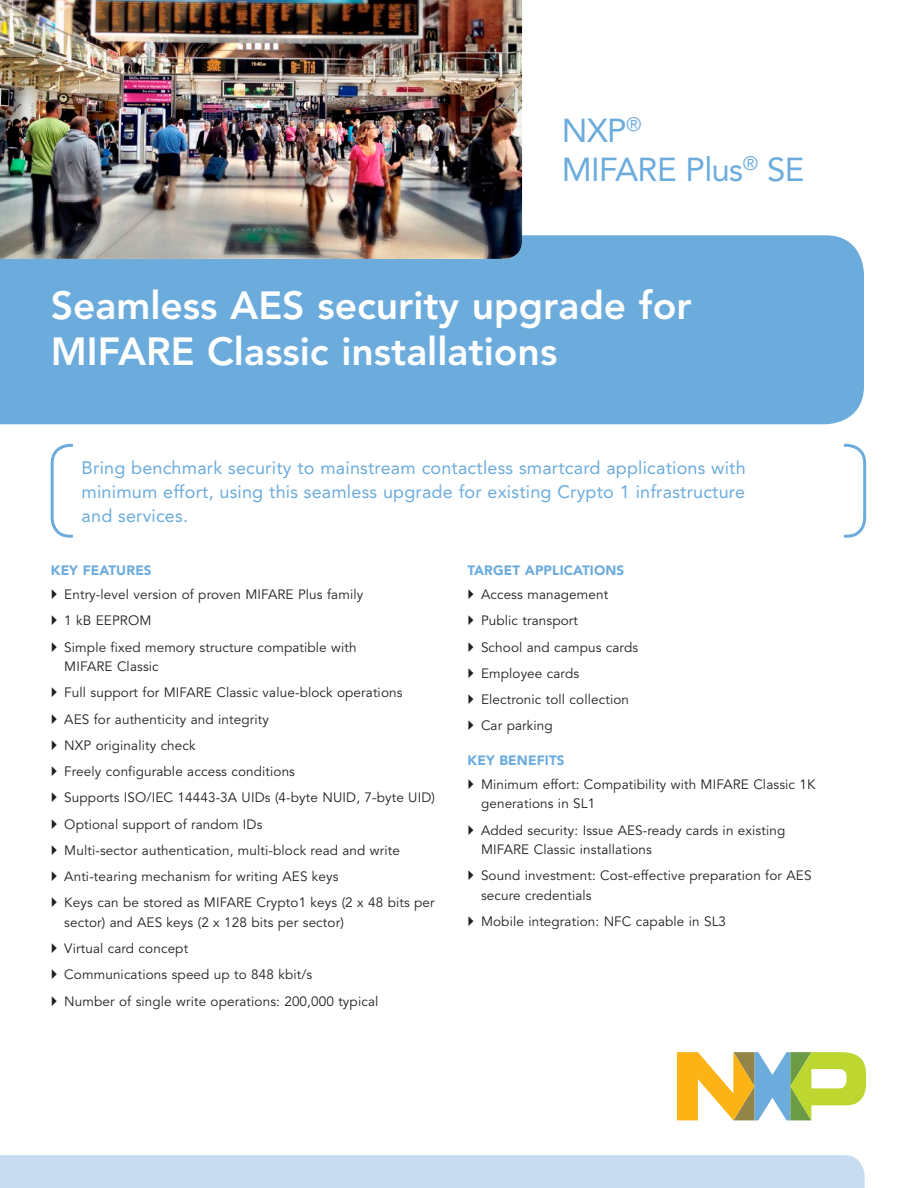
<style>
.page{position:relative;width:918px;height:1188px;background:#fff}
.page>*{position:absolute;margin:0;border:0;box-sizing:border-box;transform-origin:0 0}
._1-NXP_Main_Headline{font:800 39px/46.8px "Avenir LT Std";color:#fff}
.t1{font:33px/39px "Avenir LT Std";letter-spacing:-.02em;color:#6cacdd}
._3-NXP_Intro_Body_Te{font:18px/24px "Avenir LT Std";letter-spacing:.01em;color:#6cacdd;text-align:justify}
.t2{font:13.5px/19.5px "Avenir LT Std";letter-spacing:.01em;color:#231f20}
._4-NXP_Body_Text_Hea{font:900 13.5px "Avenir LT Std";letter-spacing:.01em;color:#6cacdd}
</style>
<div class="page">
<div style="left:0;top:235px;width:864px;height:189px;background:#6cacdd"></div>
<svg style="left:50px;top:443px;width:23px;height:95px"></svg>
<svg style="left:843px;top:443px;width:24px;height:95px"></svg>
<div style="left:0;top:1155px;width:865px;height:33px;background:#c8dcf1"></div>
<svg style="left:677px;top:1052px;width:189px;height:68px"></svg>
<img style="left:0;top:0;width:522px;height:259px">
<p class="t1" style="left:562px;top:111px;width:244px">NXP<sup>®<br></sup>MIFARE Plus<sup>®</sup> SE</p>
<p class="_1-NXP_Main_Headline" style="left:51px;top:282px;width:642px">Seamless AES security upgrade for<br>MIFARE Classic installations</p>
<p class="_3-NXP_Intro_Body_Te" style="left:82px;top:455px;width:666px">Bring benchmark security to mainstream contactless smartcard applications with minimum effort, using this seamless upgrade for existing Crypto 1 infrastructure and services.</p>
<p class="_4-NXP_Body_Text_Hea" style="left:51px;top:563px;width:102px">KEY FEATURES</p>
<p class="t2" style="left:64px;top:585px;width:300px">Entry-level version of proven MIFARE Plus family</p>
<p class="t2" style="left:64px;top:611px;width:89px">1 kB EEPROM</p>
<p class="t2" style="left:64px;top:638px;width:294px">Simple fixed memory structure compatible with<br>MIFARE Classic</p>
<p class="t2" style="left:64px;top:683px;width:340px">Full support for MIFARE Classic value-block operations</p>
<p class="t2" style="left:64px;top:710px;width:206px">AES for authenticity and integrity</p>
<p class="t2" style="left:64px;top:736px;width:133px">NXP originality check</p>
<p class="t2" style="left:64px;top:762px;width:232px">Freely configurable access conditions</p>
<p class="t2" style="left:64px;top:788px;width:372px">Supports ISO/IEC 14443-3A UIDs (4-byte NUID, 7-byte UID)</p>
<p class="t2" style="left:64px;top:815px;width:200px">Optional support of random IDs</p>
<p class="t2" style="left:64px;top:841px;width:337px">Multi-sector authentication, multi-block read and write</p>
<p class="t2" style="left:64px;top:867px;width:276px">Anti-tearing mechanism for writing AES keys</p>
<p class="t2" style="left:64px;top:893px;width:372px">Keys can be stored as MIFARE Crypto1 keys (2 x 48 bits per sector) and AES keys (2 x 128 bits per sector)</p>
<p class="t2" style="left:64px;top:939px;width:125px">Virtual card concept</p>
<p class="t2" style="left:64px;top:965px;width:250px">Communications speed up to 848 kbit/s</p>
<p class="t2" style="left:64px;top:992px;width:316px">Number of single write operations: 200,000 typical</p>
<p class="_4-NXP_Body_Text_Hea" style="left:468px;top:563px;width:158px">TARGET APPLICATIONS</p>
<p class="t2" style="left:481px;top:585px;width:129px">Access management</p>
<p class="t2" style="left:481px;top:611px;width:99px">Public transport</p>
<p class="t2" style="left:481px;top:638px;width:159px">School and campus cards</p>
<p class="t2" style="left:481px;top:664px;width:100px">Employee cards</p>
<p class="t2" style="left:481px;top:690px;width:150px">Electronic toll collection</p>
<p class="t2" style="left:481px;top:716px;width:73px">Car parking</p>
<p class="_4-NXP_Body_Text_Hea" style="left:468px;top:752px;width:99px">KEY BENEFITS</p>
<p class="t2" style="left:481px;top:775px;width:336px">Minimum effort: Compatibility with MIFARE Classic 1K generations in SL1</p>
<p class="t2" style="left:481px;top:821px;width:306px">Added security: Issue AES-ready cards in existing<br>MIFARE Classic installations</p>
<p class="t2" style="left:481px;top:866px;width:332px">Sound investment: Cost-effective preparation for AES secure credentials</p>
<p class="t2" style="left:481px;top:912px;width:247px">Mobile integration: NFC capable in SL3</p>
</div>
